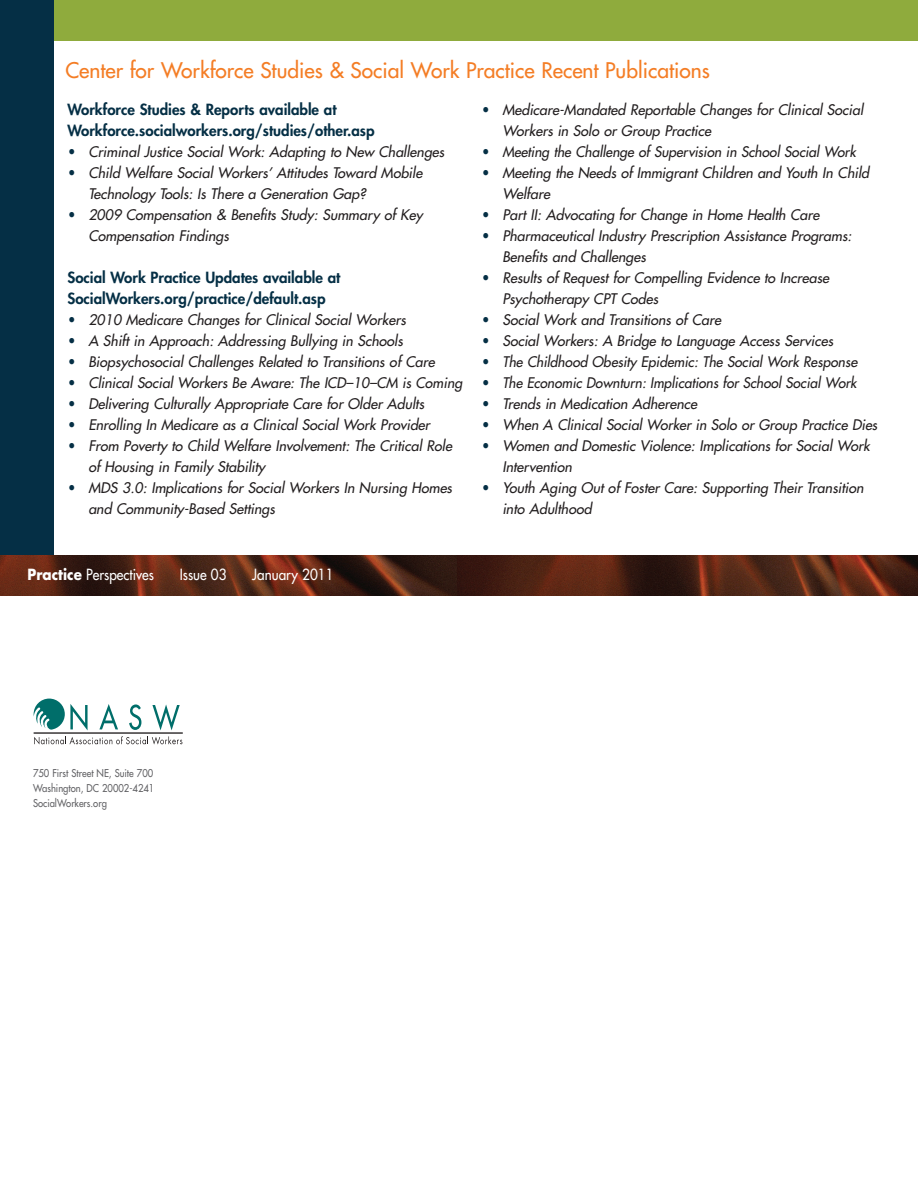
<style>
.page{position:relative;width:918px;height:1188px;background:#fff}
.page>*{position:absolute;margin:0;border:0;box-sizing:border-box;transform-origin:0 0}
.t1{font:21px "Futura";color:#f47d25}
.t2{font:800 15px/21px "Futura";color:#052f45}
.t3{font:15px "Futura";color:#fff;scale:.9 1}
.t4{font:italic 14.25px/21px "Futura";color:#231f20}
.t5{font:italic 14.25px "Futura";color:#231f20;scale:.96 1}
.t6{font:10.5px/15px "Futura";color:#636366;text-align:justify;scale:.9 1}
.s1{font-style:normal;color:#052f45}
.s2{font-weight:700}
</style>
<div class="page">
<div style="left:49px;top:0;width:869px;height:40px;background:#8fab3d"></div>
<hr style="left:917px;top:0;width:1px;height:1188px;background:#052f45">
<svg style="left:917px;top:0;width:1px;height:260px"></svg>
<hr style="left:34px;top:732px;width:149px;height:2px;background:#231f20">
<svg style="left:34px;top:736px;width:148px;height:9px"></svg>
<svg style="left:34px;top:699px;width:54px;height:31px"></svg>
<svg style="left:99px;top:704px;width:19px;height:25px"></svg>
<svg style="left:129px;top:704px;width:12px;height:26px"></svg>
<svg style="left:152px;top:704px;width:28px;height:26px"></svg>
<div style="left:0;top:0;width:54px;height:588px;background:#052f45"></div>
<img style="left:0;top:555px;width:458px;height:41px">
<img style="left:458px;top:555px;width:460px;height:41px">
<h1 class="t1" style="left:65px;top:59px;width:646px">Center for Workforce Studies &amp; Social Work Practice Recent Publications</h1>
<p class="t2" style="left:68px;top:100px;width:309px">Workforce Studies &amp; Reports available at<br>Workforce.socialworkers.org/studies/other.asp</p>
<p class="t4" style="left:68px;top:143px;width:378px"><span class="s1">•</span> Criminal Justice Social Work: Adapting to New Challenges</p>
<p class="t4" style="left:88px;top:164px;width:336px;text-indent:-20px"><span class="s1">•</span> Child Welfare Social Workers’ Attitudes Toward Mobile<br>Technology Tools: Is There a Generation Gap?</p>
<p class="t4" style="left:88px;top:206px;width:336px;text-indent:-20px"><span class="s1">•</span> 2009 Compensation &amp; Benefits Study: Summary of Key<br>Compensation Findings</p>
<p class="t2" style="left:68px;top:268px;width:274px">Social Work Practice Updates available at<br>SocialWorkers.org/practice/default.asp</p>
<p class="t4" style="left:68px;top:311px;width:339px"><span class="s1">•</span> 2010 Medicare Changes for Clinical Social Workers</p>
<p class="t4" style="left:68px;top:332px;width:336px"><span class="s1">•</span> A Shift in Approach: Addressing Bullying in Schools</p>
<p class="t4" style="left:68px;top:353px;width:368px"><span class="s1">•</span> Biopsychosocial Challenges Related to Transitions of Care</p>
<p class="t4" style="left:68px;top:374px;width:395px"><span class="s1">•</span> Clinical Social Workers Be Aware: The ICD–10–CM is Coming</p>
<p class="t4" style="left:68px;top:395px;width:357px"><span class="s1">•</span> Delivering Culturally Appropriate Care for Older Adults</p>
<p class="t4" style="left:68px;top:416px;width:363px"><span class="s1">•</span> Enrolling In Medicare as a Clinical Social Work Provider</p>
<p class="t4" style="left:88px;top:437px;width:365px;text-indent:-20px"><span class="s1">•</span> From Poverty to Child Welfare Involvement: The Critical Role of Housing in Family Stability</p>
<p class="t4" style="left:88px;top:479px;width:365px;text-indent:-20px"><span class="s1">•</span> MDS 3.0: Implications for Social Workers In Nursing Homes and Community-Based Settings</p>
<p class="t3" style="left:28px;top:567px;width:142px"><span class="s2">Practice</span> Perspectives</p>
<p class="t3" style="left:180px;top:567px;width:54px">Issue 03</p>
<p class="t3" style="left:252px;top:567px;width:92px">January 2011</p>
<p class="t4" style="left:502px;top:100px;width:362px;text-indent:-20px"><span class="s1">•</span> Medicare-Mandated Reportable Changes for Clinical Social<br>Workers in Solo or Group Practice</p>
<p class="t4" style="left:482px;top:142px;width:375px"><span class="s1">•</span> Meeting the Challenge of Supervision in School Social Work</p>
<p class="t4" style="left:502px;top:163px;width:368px;text-indent:-20px"><span class="s1">•</span> Meeting the Needs of Immigrant Children and Youth In Child<br>Welfare</p>
<p class="t4" style="left:482px;top:205px;width:339px"><span class="s1">•</span> Part II: Advocating for Change in Home Health Care</p>
<p class="t4" style="left:502px;top:226px;width:351px;text-indent:-20px"><span class="s1">•</span> Pharmaceutical Industry Prescription Assistance Programs:<br>Benefits and Challenges</p>
<p class="t4" style="left:502px;top:268px;width:328px;text-indent:-20px"><span class="s1">•</span> Results of Request for Compelling Evidence to Increase<br>Psychotherapy CPT Codes</p>
<p class="t4" style="left:482px;top:310px;width:240px"><span class="s1">•</span> Social Work and Transitions of Care</p>
<p class="t4" style="left:482px;top:331px;width:353px"><span class="s1">•</span> Social Workers: A Bridge to Language Access Services</p>
<p class="t4" style="left:482px;top:352px;width:377px"><span class="s1">•</span> The Childhood Obesity Epidemic: The Social Work Response</p>
<p class="t5" style="left:482px;top:376px;width:391px"><span class="s1">•</span> The Economic Downturn: Implications for School Social Work</p>
<p class="t4" style="left:482px;top:394px;width:216px"><span class="s1">•</span> Trends in Medication Adherence</p>
<p class="t4" style="left:482px;top:415px;width:397px"><span class="s1">•</span> When A Clinical Social Worker in Solo or Group Practice Dies</p>
<p class="t4" style="left:502px;top:436px;width:369px;text-indent:-20px"><span class="s1">•</span> Women and Domestic Violence: Implications for Social Work<br>Intervention</p>
<p class="t4" style="left:502px;top:478px;width:363px;text-indent:-20px"><span class="s1">•</span> Youth Aging Out of Foster Care: Supporting Their Transition into Adulthood</p>
<p class="t6" style="left:33px;top:767px;width:136px">750 First Street NE, Suite 700<br>Washington, DC 20002-4241<br>SocialWorkers.org</p>
</div>
